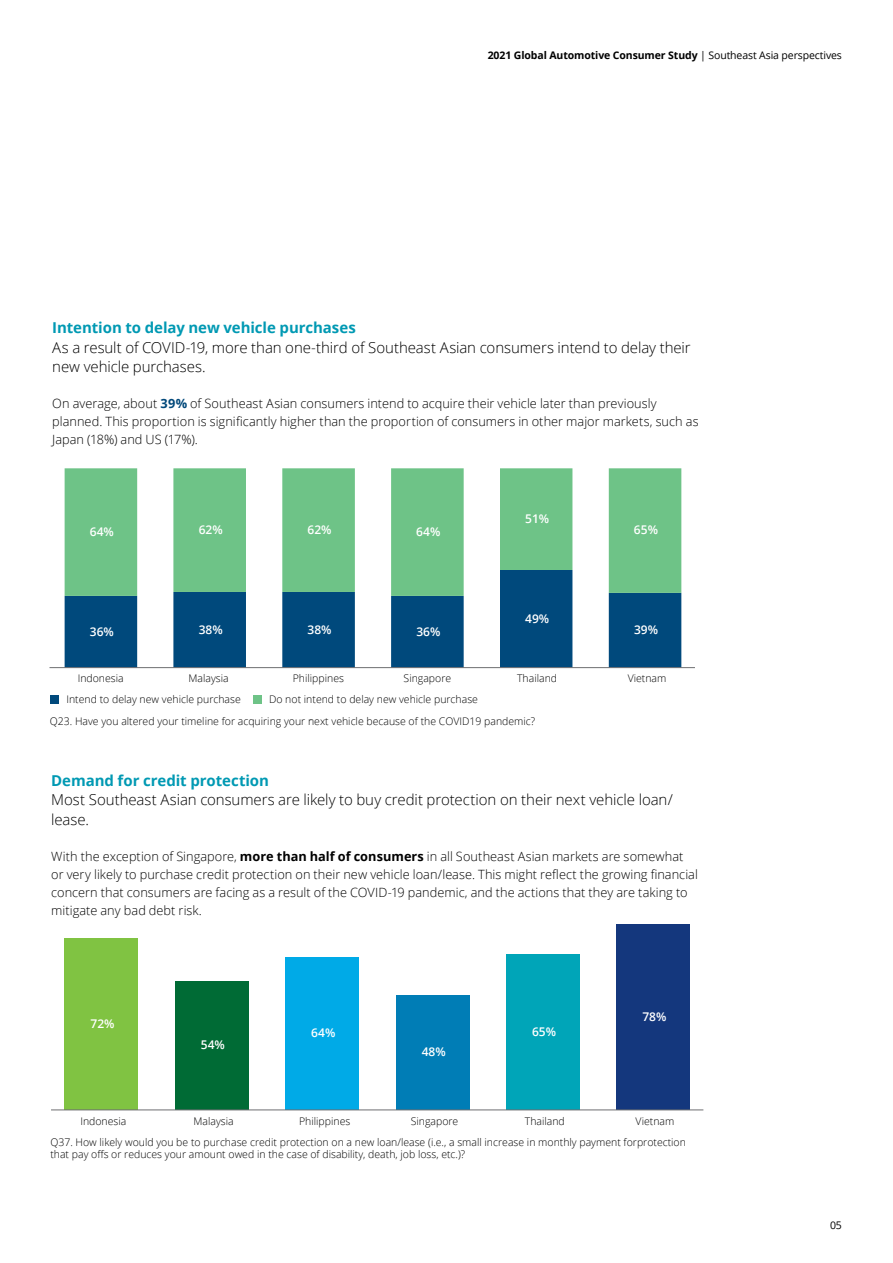
<style>
.page{position:relative;width:893px;height:1263px;background:#fff}
.page>*{position:absolute;margin:0;border:0;box-sizing:border-box;transform-origin:0 0}
.t1{font:300 15px/19.5px "Open Sans";letter-spacing:-.005em;color:#000}
.t2{font:700 15px "Open Sans";letter-spacing:-.005em;color:#0099b3}
.t3{font:300 12.75px/18px "Open Sans";letter-spacing:.005em;color:#000}
.t4{font:600 12px "Open Sans";color:#fff}
.t5{font:300 10.5px/21.9px "Open Sans";color:#000}
.t6{font:700 10.5px "Open Sans";letter-spacing:-.01em;color:#000}
.t7{font:10.5px "Open Sans";color:#000}
.t8{font:6.3px "Verdana";color:#565759}
.s1{font-weight:400}
.s2{font-weight:700;color:#00487a}
.s3{font-weight:700}
</style>
<div class="page">
<svg style="left:65px;top:596px;width:616px;height:71px;fill:#00497c"></svg>
<svg style="left:65px;top:468px;width:616px;height:128px;fill:#6ec387"></svg>
<hr style="left:50px;top:667px;width:645px;height:1px;background:#6d6e71">
<div style="left:50px;top:695px;width:9px;height:9px;background:#00497c"></div>
<div style="left:253px;top:695px;width:9px;height:9px;background:#6ec387"></div>
<div style="left:65px;top:938px;width:73px;height:172px;background:#80c342"></div>
<div style="left:175px;top:981px;width:74px;height:129px;background:#006b35"></div>
<div style="left:285px;top:957px;width:74px;height:153px;background:#00aae7"></div>
<div style="left:396px;top:995px;width:73px;height:115px;background:#007db6"></div>
<div style="left:506px;top:955px;width:74px;height:155px;background:#00a5b8"></div>
<div style="left:616px;top:924px;width:74px;height:186px;background:#14377d"></div>
<hr style="left:51px;top:1109px;width:652px;height:1px;background:#6d6e71">
<p class="t6" style="left:488px;top:48px;width:356px">2021 Global Automotive Consumer Study <span class="s1">| Southeast Asia perspectives</span></p>
<p class="t2" style="left:52px;top:317px;width:305px">Intention to delay new vehicle purchases</p>
<p class="t1" style="left:52px;top:337px;width:640px">As a result of COVID-19, more than one-third of Southeast Asian consumers intend to delay their new vehicle purchases.</p>
<p class="t3" style="left:52px;top:394px;width:648px">On average, about <span class="s2">39%</span> of Southeast Asian consumers intend to acquire their vehicle later than previously planned. This proportion is significantly higher than the proportion of consumers in other major markets, such as<br>Japan (18%) and US (17%).</p>
<p class="t4" style="left:90px;top:523px;width:26px">64%</p>
<p class="t4" style="left:199px;top:521px;width:26px">62%</p>
<p class="t4" style="left:307px;top:521px;width:26px">62%</p>
<p class="t4" style="left:416px;top:523px;width:26px">64%</p>
<p class="t4" style="left:90px;top:623px;width:26px">36%</p>
<p class="t4" style="left:199px;top:621px;width:26px">38%</p>
<p class="t4" style="left:308px;top:621px;width:26px">38%</p>
<p class="t4" style="left:416px;top:623px;width:26px">36%</p>
<p class="t4" style="left:525px;top:510px;width:26px">51%</p>
<p class="t4" style="left:525px;top:610px;width:26px">49%</p>
<p class="t4" style="left:634px;top:522px;width:26px">65%</p>
<p class="t4" style="left:634px;top:621px;width:26px">39%</p>
<p class="t5" style="left:78px;top:667px;width:48px">Indonesia</p>
<p class="t5" style="left:189px;top:667px;width:42px">Malaysia</p>
<p class="t5" style="left:293px;top:667px;width:53px">Philippines</p>
<p class="t5" style="left:404px;top:667px;width:49px">Singapore</p>
<p class="t5" style="left:517px;top:667px;width:42px">Thailand</p>
<p class="t5" style="left:628px;top:667px;width:40px">Vietnam</p>
<p class="t5" style="left:66px;top:687px;width:176px">Intend to delay new vehicle purchase</p>
<p class="t5" style="left:50px;top:687px;width:487px;text-indent:219px">Do not intend to delay new vehicle purchase<br>Q23. Have you altered your timeline for acquiring your next vehicle because of the COVID19 pandemic?</p>
<p class="t8" style="left:309px;top:716px;width:4px">-</p>
<p class="t2" style="left:51px;top:770px;width:219px">Demand for credit protection</p>
<p class="t1" style="left:51px;top:790px;width:623px">Most Southeast Asian consumers are likely to buy credit protection on their next vehicle loan/ lease.</p>
<p class="t3" style="left:51px;top:847px;width:648px">With the exception of Singapore, <span class="s3">more than half of consumers</span> in all Southeast Asian markets are somewhat or very likely to purchase credit protection on their new vehicle loan/lease. This might reflect the growing financial concern that consumers are facing as a result of the COVID-19 pandemic, and the actions that they are taking to mitigate any bad debt risk.</p>
<p class="t4" style="left:91px;top:1015px;width:26px">72%</p>
<p class="t4" style="left:201px;top:1036px;width:26px">54%</p>
<p class="t4" style="left:311px;top:1025px;width:26px">64%</p>
<p class="t4" style="left:422px;top:1044px;width:26px">48%</p>
<p class="t4" style="left:532px;top:1023px;width:26px">65%</p>
<p class="t4" style="left:642px;top:1008px;width:26px">78%</p>
<p class="t5" style="left:80px;top:1110px;width:48px">Indonesia</p>
<p class="t5" style="left:194px;top:1110px;width:42px">Malaysia</p>
<p class="t5" style="left:299px;top:1110px;width:53px">Philippines</p>
<p class="t5" style="left:411px;top:1110px;width:49px">Singapore</p>
<p class="t5" style="left:525px;top:1110px;width:42px">Thailand</p>
<p class="t5" style="left:50px;top:1111px;width:637px;line-height:20.2px;text-indent:585px">Vietnam<br>Q37. How likely would you be to purchase credit protection on a new loan/lease (i.e., a small increase in monthly payment forprotection</p>
<p class="t5" style="left:50px;top:1143px;width:416px">that pay offs or reduces your amount owed in the case of disability, death, job loss, etc.)?</p>
<p class="t7" style="left:830px;top:1217px;width:13px">05</p>
</div>
